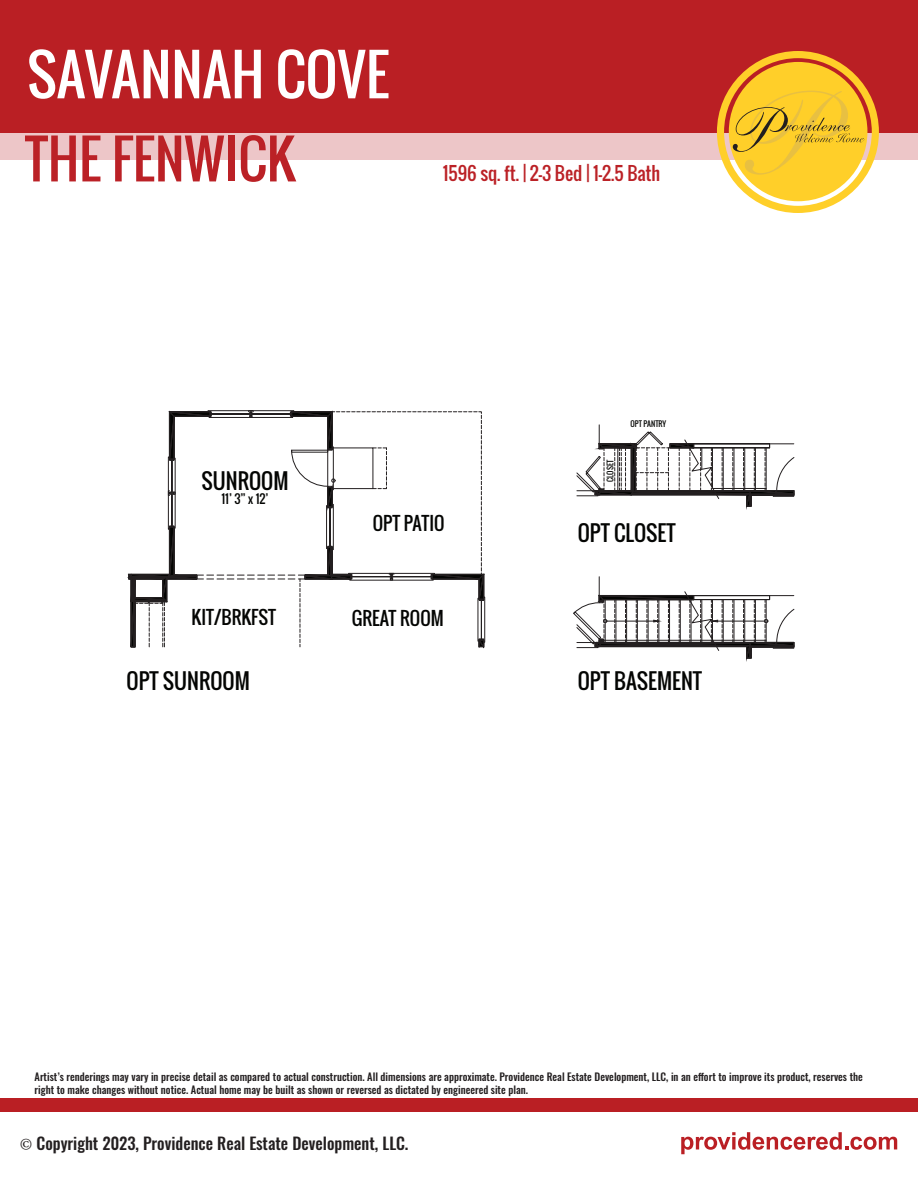
<style>
.page{position:relative;width:918px;height:1188px;background:#fff}
.page>*{position:absolute;margin:0;border:0;box-sizing:border-box;transform-origin:0 0}
.t1{font:55.5px "Oswald";color:#fff}
.t2{font:52.5px "Oswald";color:#bb2126}
.t3{font:21.15px "Oswald";color:#040503}
.t4{font:18.15px "Oswald";color:#040503}
.t5{font:18px "Oswald";color:#bb2126}
.t6{font:500 16.5px "Oswald";color:#231f20}
.t7{font:12px "Oswald";color:#040503}
.t8{font:500 10.5px/12.6px "Oswald";color:#231f20}
.t9{font:7.5px "Oswald";color:#040503}
.s1{font-family:"Minion Pro";font-weight:400;font-size:18px}
</style>
<div class="page">
<div style="left:0;top:0;width:918px;height:160px;background:#ba1f24"></div>
<div style="left:0;top:1099px;width:918px;height:13px;background:#ba1f24"></div>
<div style="left:0;top:134px;width:918px;height:26px;background:#edc6c8"></div>
<svg style="left:576px;top:425px;width:219px;height:82px"></svg>
<svg style="left:573px;top:577px;width:222px;height:82px"></svg>
<hr style="left:607px;top:621px;width:47px;height:1px;background:#231f20">
<svg style="left:128px;top:411px;width:357px;height:237px"></svg>
<svg style="left:717px;top:51px;width:162px;height:162px"></svg>
<svg style="left:681px;top:1132px;width:216px;height:22px"></svg>
<h1 class="t1" style="left:27px;top:33px;width:364px">SAVANNAH COVE</h1>
<h2 class="t2" style="left:25px;top:119px;width:272px">THE FENWICK</h2>
<h3 class="t5" style="left:443px;top:160px;width:219px">1596 sq. ft. | 2-3 Bed | 1-2.5 Bath</h3>
<h3 class="t3" style="left:202px;top:465px;width:88px">SUNROOM</h3>
<p class="t7" style="left:222px;top:490px;width:49px">11’ 3” x 12’</p>
<p class="t9" style="left:605px;top:482px;width:23px;rotate:-90deg">CLOSET</p>
<p class="t9" style="left:631px;top:418px;width:37px">OPT PANTRY</p>
<h3 class="t4" style="left:373px;top:510px;width:73px">OPT PATIO</h3>
<h3 class="t3" style="left:578px;top:517px;width:99px">OPT CLOSET</h3>
<h3 class="t4" style="left:192px;top:603px;width:86px">KIT/BRKFST</h3>
<h3 class="t4" style="left:352px;top:605px;width:94px">GREAT ROOM</h3>
<h3 class="t3" style="left:127px;top:665px;width:125px">OPT SUNROOM</h3>
<h3 class="t3" style="left:578px;top:665px;width:126px">OPT BASEMENT</h3>
<p class="t8" style="left:35px;top:1071px;width:830px">Artist’s renderings may vary in precise detail as compared to actual construction. All dimensions are approximate. Providence Real Estate Development, LLC, in an effort to improve its product, reserves the right to make changes without notice. Actual home may be built as shown or reversed as dictated by engineered site plan.</p>
<h3 class="t6" style="left:20px;top:1132px;width:390px"><span class="s1">©</span> Copyright 2023, Providence Real Estate Development, LLC.</h3>
</div>
